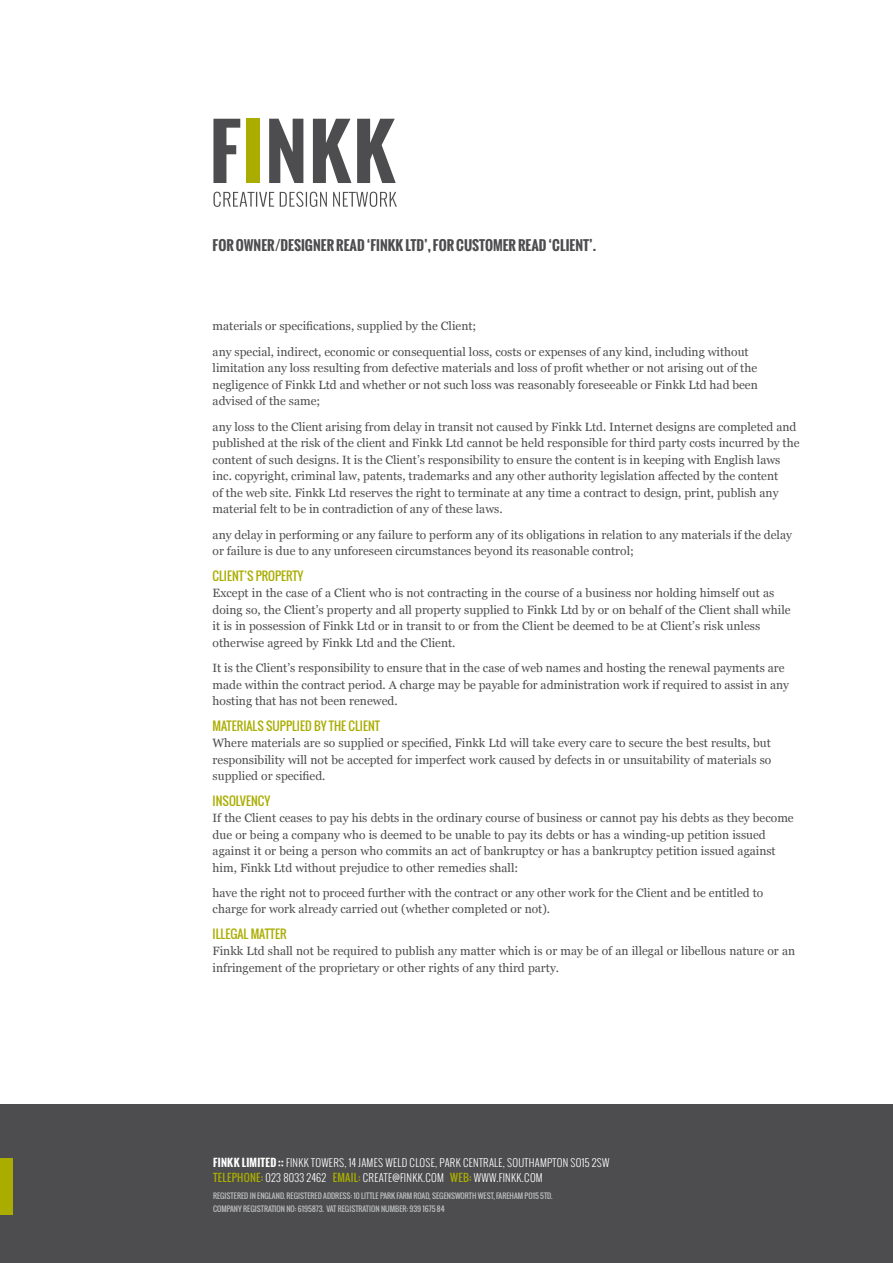
<style>
.page{position:relative;width:893px;height:1263px;background:#fff}
.page>*{position:absolute;margin:0;border:0;box-sizing:border-box;transform-origin:0 0}
.t1{font:700 13.5px "Oswald";color:#4d4d4f}
.t2{font:12px/16.5px "Georgia";color:#4d4d4f}
.t3{font:12px "Oswald";color:#aaad00}
.t4{font:300 10.5px/15px "Oswald";letter-spacing:.025em;color:#fff}
.t5{font:700 10.5px "Oswald";color:#fff}
.t6{font:7.5px/13.5px "Oswald";color:#bcbec0}
.s1{font-weight:700}
.s2{font-weight:400;color:#aaad00}
</style>
<div class="page">
<svg style="left:269px;top:119px;width:127px;height:64px"></svg>
<div style="left:247px;top:119px;width:13px;height:64px;background:#aaad00"></div>
<svg style="left:213px;top:119px;width:27px;height:64px"></svg>
<svg style="left:213px;top:192px;width:184px;height:15px"></svg>
<div style="left:0;top:1104px;width:893px;height:159px;background:#4d4d4f"></div>
<div style="left:0;top:1158px;width:13px;height:56px;background:#aaad00"></div>
<p class="t1" style="left:213px;top:235px;width:385px">FOR OWNER/DESIGNER READ ‘FINKK LTD’, FOR CUSTOMER READ ‘CLIENT’.</p>
<p class="t2" style="left:213px;top:313px;width:538px;line-height:25.5px">materials or specifications, supplied by the Client;<br>any special, indirect, economic or consequential loss, costs or expenses of any kind, including without</p>
<p class="t2" style="left:213px;top:360px;width:547px;text-align:justify">limitation any loss resulting from defective materials and loss of profit whether or not arising out of the negligence of Finkk Ltd and whether or not such loss was reasonably foreseeable or Finkk Ltd had been advised of the same;</p>
<p class="t2" style="left:213px;top:418px;width:588px">any loss to the Client arising from delay in transit not caused by Finkk Ltd. Internet designs are completed and published at the risk of the client and Finkk Ltd cannot be held responsible for third party costs incurred by the content of such designs. It is the Client’s responsibility to ensure the content is in keeping with English laws inc. copyright, criminal law, patents, trademarks and any other authority legislation affected by the content<br>of the web site. Finkk Ltd reserves the right to terminate at any time a contract to design, print, publish any material felt to be in contradiction of any of these laws.</p>
<p class="t2" style="left:213px;top:526px;width:581px">any delay in performing or any failure to perform any of its obligations in relation to any materials if the delay or failure is due to any unforeseen circumstances beyond its reasonable control;</p>
<p class="t3" style="left:213px;top:566px;width:92px">CLIENT’S PROPERTY</p>
<p class="t2" style="left:213px;top:584px;width:579px">Except in the case of a Client who is not contracting in the course of a business nor holding himself out as doing so, the Client’s property and all property supplied to Finkk Ltd by or on behalf of the Client shall while it is in possession of Finkk Ltd or in transit to or from the Client be deemed to be at Client’s risk unless otherwise agreed by Finkk Ltd and the Client.</p>
<p class="t2" style="left:213px;top:659px;width:578px">It is the Client’s responsibility to ensure that in the case of web names and hosting the renewal payments are made within the contract period. A charge may be payable for administration work if required to assist in any hosting that has not been renewed.</p>
<p class="t3" style="left:213px;top:716px;width:169px">MATERIALS SUPPLIED BY THE CLIENT</p>
<p class="t2" style="left:213px;top:734px;width:560px;text-align:justify">Where materials are so supplied or specified, Finkk Ltd will take every care to secure the best results, but responsibility will not be accepted for imperfect work caused by defects in or unsuitability of materials so supplied or specified.</p>
<p class="t3" style="left:213px;top:791px;width:59px">INSOLVENCY</p>
<p class="t2" style="left:213px;top:809px;width:583px">If the Client ceases to pay his debts in the ordinary course of business or cannot pay his debts as they become due or being a company who is deemed to be unable to pay its debts or has a winding-up petition issued against it or being a person who commits an act of bankruptcy or has a bankruptcy petition issued against him, Finkk Ltd without prejudice to other remedies shall:</p>
<p class="t2" style="left:213px;top:884px;width:552px">have the right not to proceed further with the contract or any other work for the Client and be entitled to charge for work already carried out (whether completed or not).</p>
<p class="t3" style="left:213px;top:925px;width:75px">ILLEGAL MATTER</p>
<p class="t2" style="left:213px;top:942px;width:584px">Finkk Ltd shall not be required to publish any matter which is or may be of an illegal or libellous nature or an infringement of the proprietary or other rights of any third party.</p>
<p class="t5" style="left:213px;top:1155px;width:12px">FINKK</p>
<p class="t5" style="left:242px;top:1155px;width:11px">LIMITED</p>
<p class="t4" style="left:213px;top:1155px;width:391px;text-indent:65px"><span class="s1">::</span> FINKK TOWERS, 14 JAMES WELD CLOSE, PARK CENTRALE, SOUTHAMPTON SO15 2SW<br><span class="s2">TELEPHONE:</span> 023 8033 2462 <span class="s2">EMAIL:</span> CREATE@FINKK.COM <span class="s2">WEB:</span> WWW</p>
<p class="t4" style="left:496px;top:1170px;width:48px">.FINKK.COM</p>
<p class="t6" style="left:213px;top:1189px;width:341px">REGISTERED IN ENGLAND. REGISTERED ADDRESS: 10 LITTLE PARK FARM ROAD, SEGENSWORTH WEST, FAREHAM PO15 5TD.<br>COMPANY REGISTRATION NO: 6195873. VAT REGISTRATION NUMBER: 939 1675 84</p>
</div>
